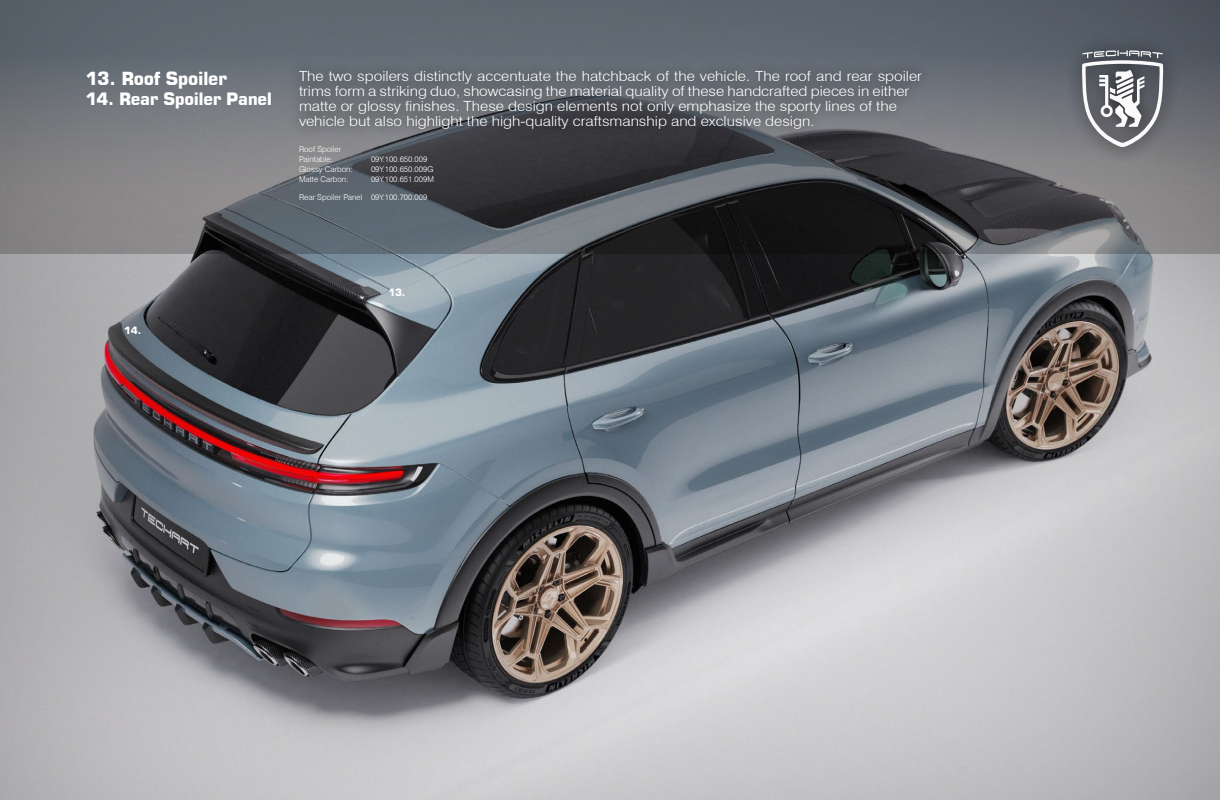
<style>
.page{position:relative;width:1220px;height:800px;background:#fff}
.page>*{position:absolute;margin:0;border:0;box-sizing:border-box;transform-origin:0 0}
.t1{font:700 18px "Square 721 BT";letter-spacing:-.02em;color:#fff}
.t2{font:700 17px "Square 721 BT";letter-spacing:-.02em;color:#fff}
.t3{font:300 14px/15px "Swiss 721 BT";color:#fff;scale:1.1 1}
.t4{font:700 10px "Square 721 BT";color:#fff}
.t5{font:300 8px/10px "Swiss 721 BT";color:#fff}
</style>
<div class="page">
<img style="left:0;top:253px;width:1220px;height:547px">
<svg style="left:0;top:0;width:1220px;height:253px;background:#5d6167"></svg>
<div style="left:287px;top:58px;width:646px;height:83px;background:#000;opacity:.75"></div>
<div style="left:1065px;top:34px;width:115px;height:129px;background:#000;opacity:.75"></div>
<svg style="left:1082px;top:50px;width:81px;height:97px"></svg>
<p class="t1" style="left:85px;top:67px;width:144px">13. Roof Spoiler</p>
<p class="t2" style="left:85px;top:88px;width:189px">14. Rear Spoiler Panel</p>
<p class="t3" style="left:299px;top:68px;width:568px">The two spoilers distinctly accentuate the hatchback of the vehicle. The roof and rear spoiler trims form a striking duo, showcasing the material quality of these handcrafted pieces in either matte or glossy finishes. These design elements not only emphasize the sporty lines of the vehicle but also highlight the high-quality craftsmanship and exclusive design.</p>
<p class="t5" style="left:299px;top:144px;width:44px">Roof Spoiler<br>Paintable:</p>
<p class="t5" style="left:371px;top:154px;width:58px">09Y.100.650.009</p>
<p class="t5" style="left:299px;top:164px;width:55px">Glossy Carbon:</p>
<p class="t5" style="left:371px;top:164px;width:64px">09Y.100.650.009G</p>
<p class="t5" style="left:299px;top:174px;width:51px">Matte Carbon:</p>
<p class="t5" style="left:371px;top:174px;width:64px">09Y.100.651.009M</p>
<p class="t5" style="left:299px;top:192px;width:130px">Rear Spoiler Panel 09Y.100.700.009</p>
<p class="t4" style="left:124px;top:324px;width:19px">14.</p>
<p class="t4" style="left:388px;top:287px;width:19px">13.</p>
</div>
